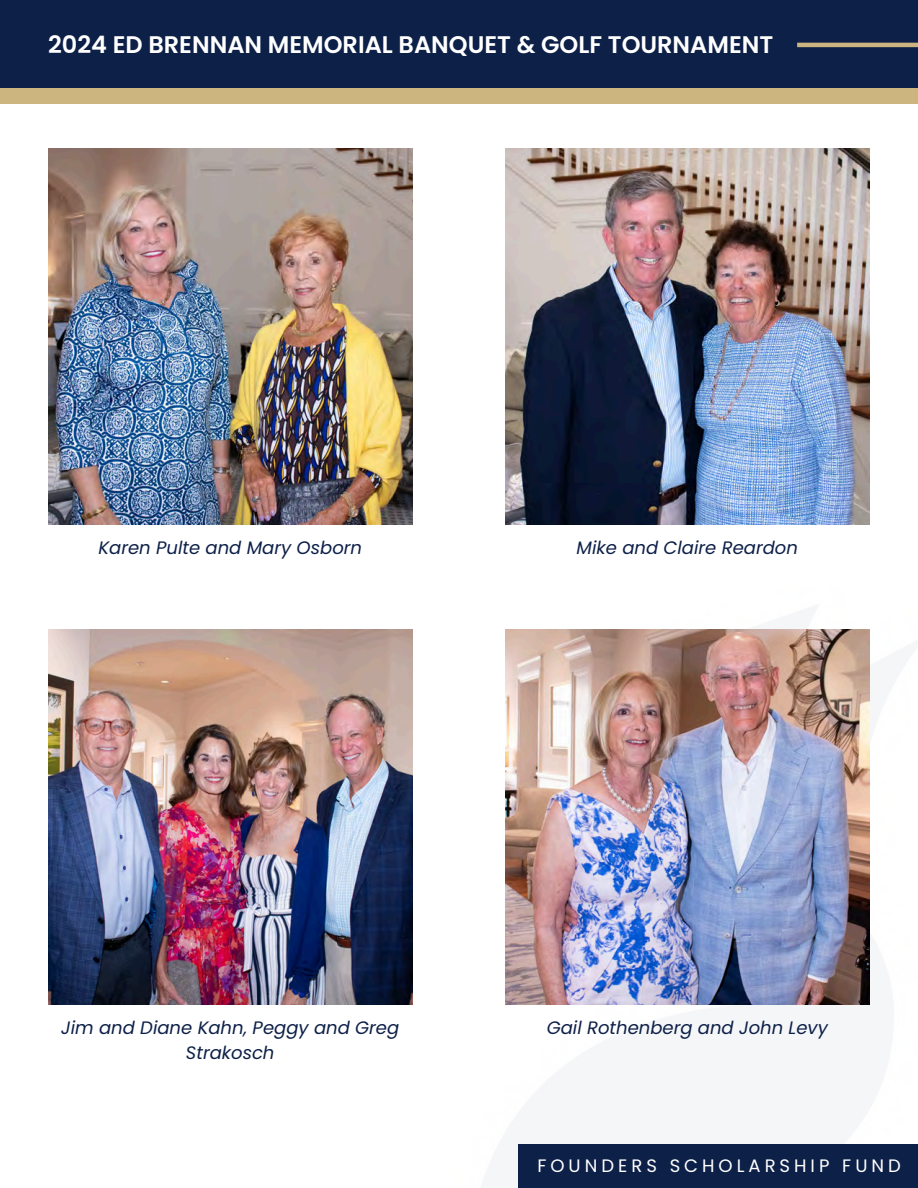
<style>
.page{position:relative;width:918px;height:1188px;background:#fff}
.page>*{position:absolute;margin:0;border:0;box-sizing:border-box;transform-origin:0 0}
.t1{font:600 24px "Poppins";color:#fff}
.t2{font:italic 18px/24.8px "Poppins";color:#0d2048;text-align:center}
.t3{font:18px "Poppins";letter-spacing:.22em;color:#fff}
</style>
<div class="page">
<div style="left:0;top:88px;width:918px;height:15px;background:#ccb57f"></div>
<div style="left:0;top:0;width:918px;height:88px;background:#0d2048"></div>
<div style="left:518px;top:1144px;width:400px;height:44px;background:#0d2048"></div>
<hr style="left:797px;top:43px;width:121px;height:4px;background:#ccb57f">
<img style="left:48px;top:629px;width:364px;height:376px">
<img style="left:48px;top:149px;width:364px;height:375px">
<img style="left:505px;top:629px;width:364px;height:376px">
<img style="left:505px;top:149px;width:364px;height:375px">
<p class="t1" style="left:48px;top:27px;width:727px">2024 ED BRENNAN MEMORIAL BANQUET &amp; GOLF TOURNAMENT</p>
<p class="t2" style="left:98px;top:535px;width:265px">Karen Pulte and Mary Osborn</p>
<p class="t2" style="left:577px;top:535px;width:223px">Mike and Claire Reardon</p>
<p class="t2" style="left:61px;top:1016px;width:340px">Jim and Diane Kahn, Peggy and Greg<br>Strakosch</p>
<p class="t2" style="left:547px;top:1016px;width:283px">Gail Rothenberg and John Levy</p>
<p class="t3" style="left:537px;top:1153px;width:365px">FOUNDERS SCHOLARSHIP FUND</p>
</div>
